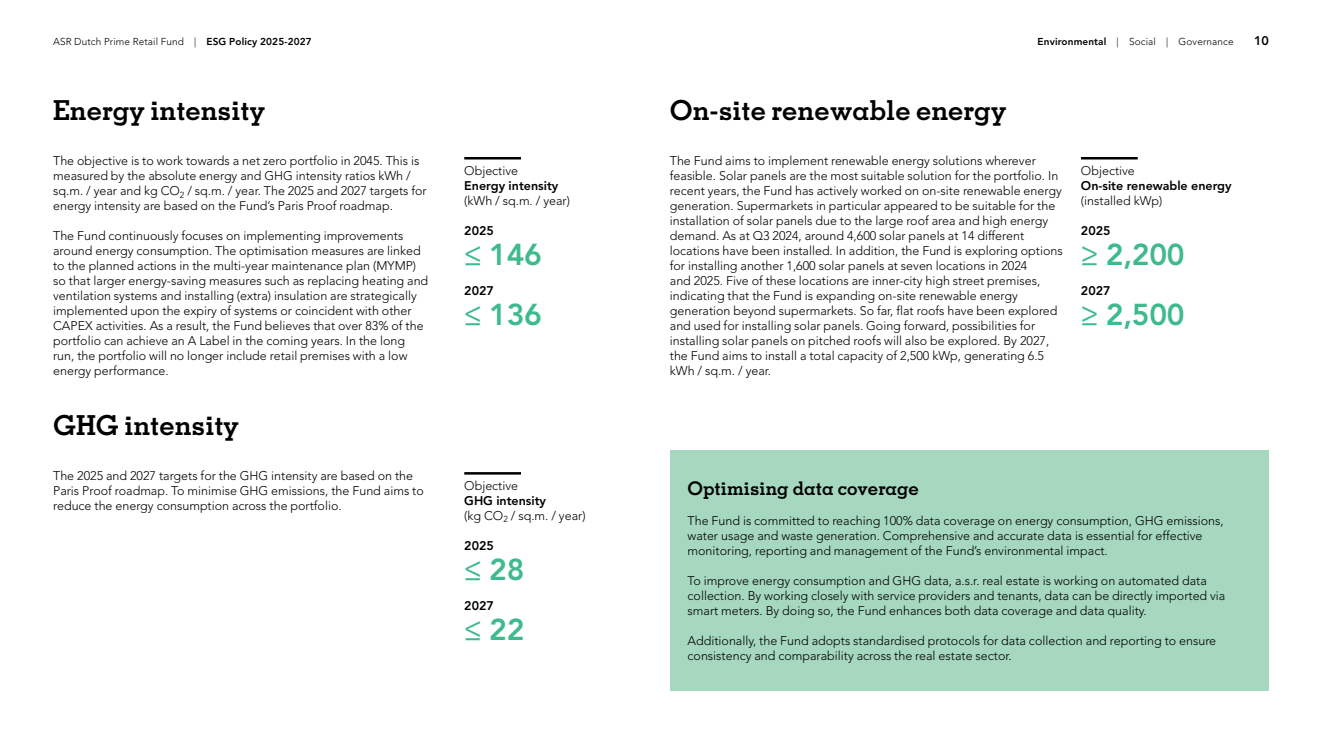
<style>
.page{position:relative;width:1322px;height:744px;background:#fff}
.page>*{position:absolute;margin:0;border:0;box-sizing:border-box;transform-origin:0 0}
.t1{font:800 30px "Avenir LT Std";letter-spacing:-.01em;color:#3fba8d}
.t2{font:700 27.5px "Memphis LT Std";color:#000}
.t3{font:700 18.75px "Memphis LT Std";color:#000}
.t4{font:300 12.5px/15px "Avenir LT Std";color:#000}
.t5{font:800 12.5px "Avenir LT Std";color:#000}
.t6{font:300 10px "Avenir LT Std";letter-spacing:.01em;color:#000}
.s1{font-weight:800}
</style>
<div class="page">
<div style="left:670px;top:450px;width:599px;height:240px;background:#a6d8c0"></div>
<hr style="left:464px;top:472px;width:57px;height:2px;background:#000">
<hr style="left:464px;top:157px;width:57px;height:2px;background:#000">
<hr style="left:1081px;top:157px;width:56px;height:2px;background:#000">
<p class="t6" style="left:53px;top:36px;width:260px">ASR Dutch Prime Retail Fund | <span class="s1">ESG Policy 2025-2027</span></p>
<p class="t6" style="left:1037px;top:36px;width:197px"><span class="s1">Environmental</span> | Social | Governance</p>
<p class="t5" style="left:1254px;top:33px;width:16px">10</p>
<h2 class="t2" style="left:53px;top:93px;width:213px">Energy intensity</h2>
<p class="t4" style="left:53px;top:153px;width:375px">The objective is to work towards a net zero portfolio in 2045. This is measured by the absolute energy and GHG intensity ratios kWh / sq.m. / year and kg CO<sub>2</sub> / sq.m. / year. The 2025 and 2027 targets for energy intensity are based on the Fund’s Paris Proof roadmap.</p>
<p class="t4" style="left:53px;top:228px;width:377px">The Fund continuously focuses on implementing improvements around energy consumption. The optimisation measures are linked to the planned actions in the multi-year maintenance plan (MYMP) so that larger energy-saving measures such as replacing heating and ventilation systems and installing (extra) insulation are strategically implemented upon the expiry of systems or coincident with other CAPEX activities. As a result, the Fund believes that over 83% of the portfolio can achieve an A Label in the coming years. In the long run, the portfolio will no longer include retail premises with a low energy performance.</p>
<h2 class="t2" style="left:53px;top:408px;width:187px">GHG intensity</h2>
<p class="t4" style="left:53px;top:468px;width:372px">The 2025 and 2027 targets for the GHG intensity are based on the<br>Paris Proof roadmap. To minimise GHG emissions, the Fund aims to reduce the energy consumption across the portfolio.</p>
<p class="t4" style="left:464px;top:478px;width:55px">Objective</p>
<p class="t4" style="left:464px;top:163px;width:55px">Objective</p>
<p class="t5" style="left:464px;top:178px;width:96px">Energy intensity</p>
<p class="t4" style="left:464px;top:193px;width:107px">(kWh / sq.m. / year)</p>
<p class="t5" style="left:464px;top:223px;width:31px">2025</p>
<h1 class="t1" style="left:464px;top:236px;width:79px">≤ 146</h1>
<p class="t5" style="left:464px;top:283px;width:31px">2027</p>
<h1 class="t1" style="left:464px;top:296px;width:79px">≤ 136</h1>
<p class="t4" style="left:464px;top:493px;width:123px"><span class="s1">GHG intensity<br></span>(kg CO<sub>2</sub> / sq.m. / year)</p>
<p class="t5" style="left:464px;top:538px;width:31px">2025</p>
<h1 class="t1" style="left:464px;top:551px;width:62px">≤ 28</h1>
<p class="t5" style="left:464px;top:598px;width:31px">2027</p>
<h1 class="t1" style="left:464px;top:611px;width:62px">≤ 22</h1>
<h2 class="t2" style="left:670px;top:93px;width:338px">On-site renewable energy</h2>
<p class="t4" style="left:670px;top:153px;width:394px">The Fund aims to implement renewable energy solutions wherever feasible. Solar panels are the most suitable solution for the portfolio. In recent years, the Fund has actively worked on on-site renewable energy generation. Supermarkets in particular appeared to be suitable for the installation of solar panels due to the large roof area and high energy demand. As at Q3 2024, around 4,600 solar panels at 14 different locations have been installed. In addition, the Fund is exploring options for installing another 1,600 solar panels at seven locations in 2024<br>and 2025. Five of these locations are inner-city high street premises, indicating that the Fund is expanding on-site renewable energy generation beyond supermarkets. So far, flat roofs have been explored and used for installing solar panels. Going forward, possibilities for installing solar panels on pitched roofs will also be explored. By 2027, the Fund aims to install a total capacity of 2,500 kWp, generating 6.5 kWh / sq.m. / year.</p>
<p class="t4" style="left:1081px;top:163px;width:55px">Objective</p>
<p class="t5" style="left:1081px;top:178px;width:152px">On-site renewable energy</p>
<p class="t4" style="left:1081px;top:193px;width:83px">(installed kWp)</p>
<p class="t5" style="left:1081px;top:223px;width:31px">2025</p>
<h1 class="t1" style="left:1081px;top:236px;width:105px">≥ 2,200</h1>
<p class="t5" style="left:1081px;top:283px;width:31px">2027</p>
<h1 class="t1" style="left:1081px;top:296px;width:105px">≥ 2,500</h1>
<h3 class="t3" style="left:687px;top:477px;width:233px">Optimising data coverage</h3>
<p class="t4" style="left:687px;top:513px;width:537px">The Fund is committed to reaching 100% data coverage on energy consumption, GHG emissions, water usage and waste generation. Comprehensive and accurate data is essential for effective monitoring, reporting and management of the Fund’s environmental impact.</p>
<p class="t4" style="left:687px;top:573px;width:539px">To improve energy consumption and GHG data, a.s.r. real estate is working on automated data collection. By working closely with service providers and tenants, data can be directly imported via smart meters. By doing so, the Fund enhances both data coverage and data quality.</p>
<p class="t4" style="left:687px;top:633px;width:530px">Additionally, the Fund adopts standardised protocols for data collection and reporting to ensure consistency and comparability across the real estate sector.</p>
</div>
